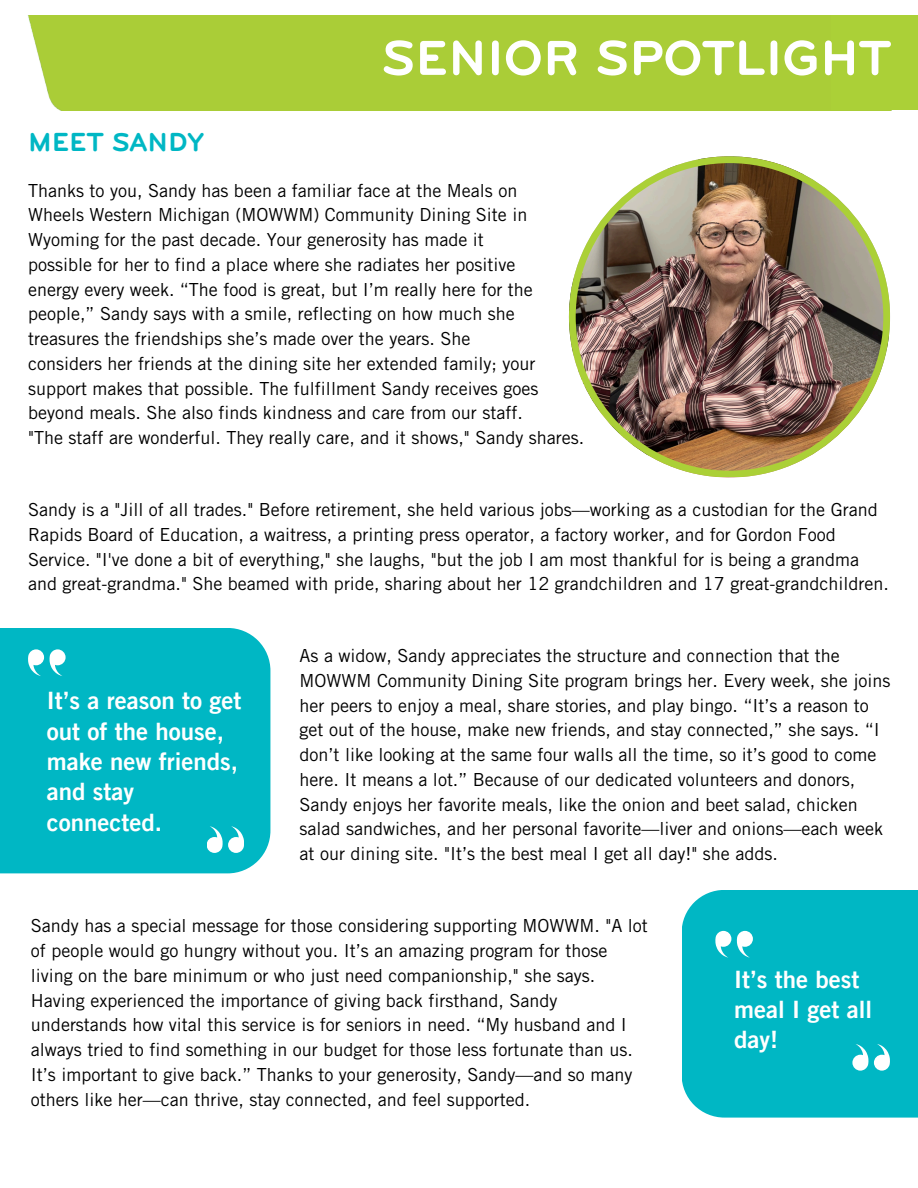
<style>
.page{position:relative;width:918px;height:1188px;background:#fff}
.page>*{position:absolute;margin:0;border:0;box-sizing:border-box;transform-origin:0 0}
.t1{font:700 51px "Bryant";color:#fff}
.t2{font:700 27px "Bryant";color:#00b7c4}
.t3{font:24px/30.3px "Trade Gothic LT Pro Bd 2";color:#fff}
.t4{font:18px/24.8px "Trade Gothic LT Std";color:#000}
</style>
<div class="page">
<div style="left:27px;top:15px;width:805px;height:95px;background:#aacd37"></div>
<div style="left:832px;top:15px;width:86px;height:95px;background:#abd037"></div>
<img style="left:569px;top:156px;width:321px;height:321px">
<div style="left:0;top:628px;width:270px;height:245px;background:#00b7c4"></div>
<svg style="left:207px;top:826px;width:37px;height:27px"></svg>
<svg style="left:28px;top:649px;width:16px;height:27px"></svg>
<svg style="left:50px;top:649px;width:15px;height:27px"></svg>
<div style="left:682px;top:890px;width:236px;height:228px;background:#00b7c4"></div>
<svg style="left:874px;top:1044px;width:16px;height:27px"></svg>
<svg style="left:853px;top:1044px;width:15px;height:27px"></svg>
<svg style="left:716px;top:931px;width:15px;height:27px"></svg>
<svg style="left:737px;top:931px;width:16px;height:27px"></svg>
<h2 class="t1" style="left:381px;top:30px;width:511px">SENIOR SPOTLIGHT</h2>
<p class="t2" style="left:28px;top:127px;width:178px">MEET SANDY</p>
<p class="t4" style="left:28px;top:180px;width:491px">Thanks to you, Sandy has been a familiar face at the Meals on</p>
<p class="t4" style="left:28px;top:205px;width:501px">Wheels Western Michigan (MOWWM) Community Dining Site in<br>Wyoming for the past decade. Your generosity has made it</p>
<p class="t4" style="left:28px;top:254px;width:489px">possible for her to find a place where she radiates her positive</p>
<p class="t4" style="left:28px;top:279px;width:506px">energy every week. “The food is great, but I’m really here for the people,” Sandy says with a smile, reflecting on how much she treasures the friendships she’s made over the years. She</p>
<p class="t4" style="left:28px;top:353px;width:512px">considers her friends at the dining site her extended family; your support makes that possible. The fulfillment Sandy receives goes beyond meals. She also finds kindness and care from our staff.</p>
<p class="t4" style="left:28px;top:428px;width:558px">"The staff are wonderful. They really care, and it shows," Sandy shares.</p>
<p class="t4" style="left:28px;top:500px;width:862px">Sandy is a "Jill of all trades." Before retirement, she held various jobs—working as a custodian for the Grand Rapids Board of Education, a waitress, a printing press operator, a factory worker, and for Gordon Food Service. "I've done a bit of everything," she laughs, "but the job I am most thankful for is being a grandma and great-grandma." She beamed with pride, sharing about her 12 grandchildren and 17 great-grandchildren.</p>
<h3 class="t3" style="left:47px;top:689px;width:196px">It’s a reason to get out of the house, make new friends, and stay connected.</h3>
<p class="t4" style="left:300px;top:646px;width:592px">As a widow, Sandy appreciates the structure and connection that the MOWWM Community Dining Site program brings her. Every week, she joins her peers to enjoy a meal, share stories, and play bingo. “It’s a reason to get out of the house, make new friends, and stay connected,” she says. “I don’t like looking at the same four walls all the time, so it’s good to come here. It means a lot.” Because of our dedicated volunteers and donors, Sandy enjoys her favorite meals, like the onion and beet salad, chicken salad sandwiches, and her personal favorite—liver and onions—each week at our dining site. "It’s the best meal I get all day!" she adds.</p>
<p class="t4" style="left:31px;top:916px;width:618px">Sandy has a special message for those considering supporting MOWWM. "A lot of people would go hungry without you. It’s an amazing program for those living on the bare minimum or who just need companionship," she says.<br>Having experienced the importance of giving back firsthand, Sandy understands how vital this service is for seniors in need. “My husband and I always tried to find something in our budget for those less fortunate than us.<br>It’s important to give back.” Thanks to your generosity, Sandy—and so many others like her—can thrive, stay connected, and feel supported.</p>
<h1 class="t3" style="left:734px;top:967px;width:139px">It’s the best meal I get all day!</h1>
</div>
